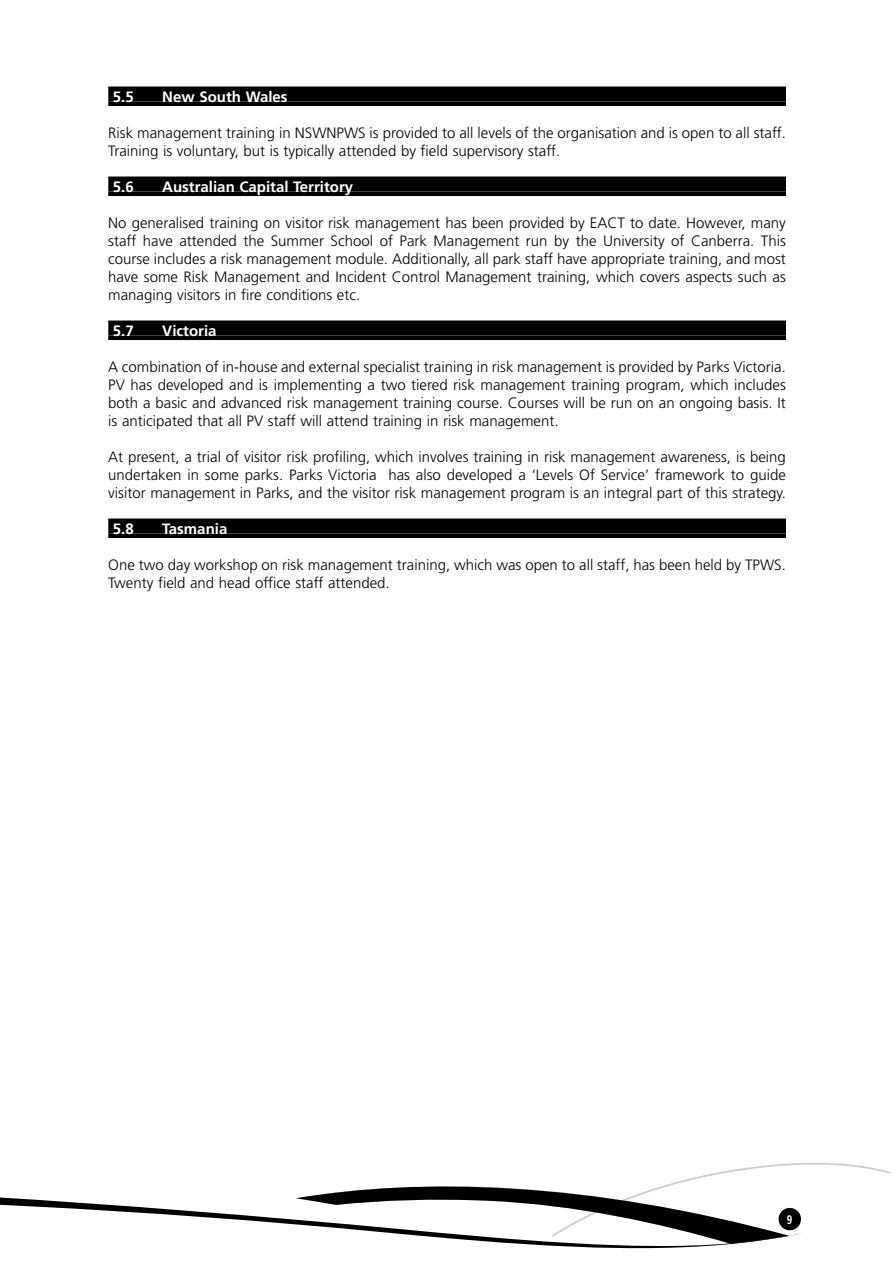
<style>
.page{position:relative;width:893px;height:1263px;background:#fff}
.page>*{position:absolute;margin:0;border:0;box-sizing:border-box;transform-origin:0 0}
.t1{font:300 15px/18px "Frutiger";color:#000;text-align:justify}
.t2{font:700 15px "Frutiger";color:#fff}
.t3{font:700 12.45px "Frutiger";color:#fff;scale:.8 1}
</style>
<div class="page">
<div style="left:108px;top:87px;width:678px;height:15px;background:#000"></div>
<hr style="left:108px;top:102px;width:678px;height:4px;background:#000">
<div style="left:108px;top:177px;width:678px;height:15px;background:#000"></div>
<hr style="left:108px;top:192px;width:678px;height:4px;background:#000">
<div style="left:108px;top:321px;width:678px;height:15px;background:#000"></div>
<hr style="left:108px;top:336px;width:678px;height:4px;background:#000">
<div style="left:108px;top:519px;width:678px;height:15px;background:#000"></div>
<hr style="left:108px;top:534px;width:678px;height:4px;background:#000">
<svg style="left:740px;top:1163px;width:151px;height:11px"></svg>
<svg style="left:0;top:1169px;width:806px;height:80px"></svg>
<p class="t2" style="left:113px;top:90px;width:22px">5.5</p>
<p class="t2" style="left:162px;top:90px;width:127px">New South Wales</p>
<p class="t1" style="left:108px;top:124px;width:679px">Risk management training in NSWNPWS is provided to all levels of the organisation and is open to all staff.<br>Training is voluntary, but is typically attended by field supervisory staff.</p>
<p class="t2" style="left:113px;top:180px;width:22px">5.6</p>
<p class="t2" style="left:162px;top:180px;width:192px">Australian Capital Territory</p>
<p class="t1" style="left:108px;top:214px;width:679px">No generalised training on visitor risk management has been provided by EACT to date. However, many staff have attended the Summer School of Park Management run by the University of Canberra. This course includes a risk management module. Additionally, all park staff have appropriate training, and most have some Risk Management and Incident Control Management training, which covers aspects such as managing visitors in fire conditions etc.</p>
<p class="t2" style="left:113px;top:324px;width:22px">5.7</p>
<p class="t2" style="left:162px;top:324px;width:56px">Victoria</p>
<p class="t1" style="left:108px;top:358px;width:679px">A combination of in-house and external specialist training in risk management is provided by Parks Victoria.<br>PV has developed and is implementing a two tiered risk management training program, which includes both a basic and advanced risk management training course. Courses will be run on an ongoing basis. It is anticipated that all PV staff will attend training in risk management.</p>
<p class="t1" style="left:108px;top:448px;width:679px">At present, a trial of visitor risk profiling, which involves training in risk management awareness, is being undertaken in some parks. Parks Victoria has also developed a ‘Levels Of Service’ framework to guide visitor management in Parks, and the visitor risk management program is an integral part of this strategy.</p>
<p class="t2" style="left:113px;top:522px;width:22px">5.8</p>
<p class="t2" style="left:162px;top:522px;width:67px">Tasmania</p>
<p class="t1" style="left:108px;top:556px;width:679px">One two day workshop on risk management training, which was open to all staff, has been held by TPWS.<br>Twenty field and head office staff attended.</p>
<p class="t3" style="left:786px;top:1214px;width:8px">9</p>
</div>
